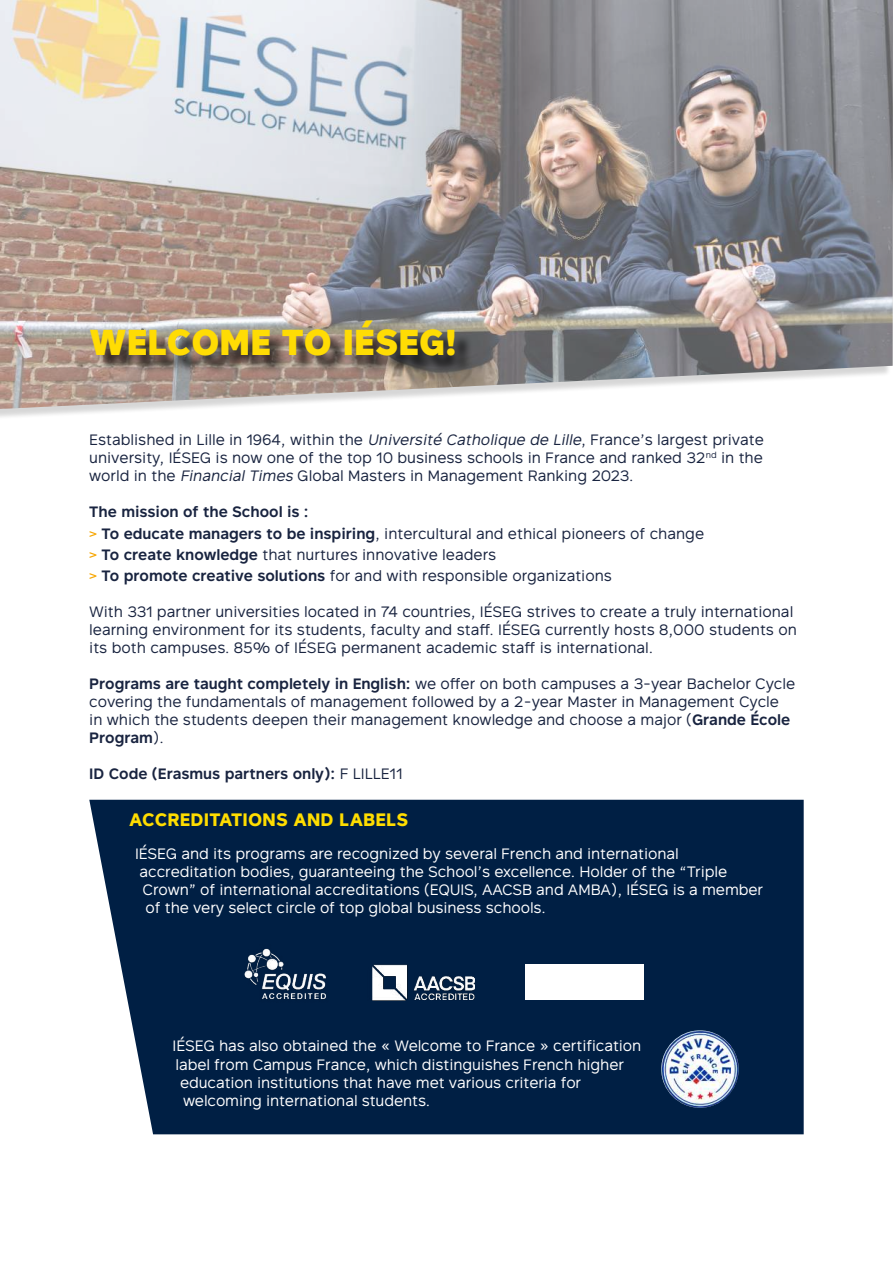
<style>
.page{position:relative;width:893px;height:1263px;background:#fff}
.page>*{position:absolute;margin:0;border:0;box-sizing:border-box;transform-origin:0 0}
.t1{font:900 36px "Rutan";letter-spacing:.01em;color:#ffdc04}
.t2{font:700 18px "Rutan";letter-spacing:.01em;color:#fd0}
.t3{font:15px/18px "Rutan";color:#192440}
.t4{font:15px "Rutan";letter-spacing:-.005em;color:#fff}
.t5{font:600 15px/22.5px "Rutan";color:#192440}
.s1{font-style:italic}
.s2{font-weight:400;color:#f7a600}
.s3{font-weight:400}
.s4{color:#f7a600}
.s5{font-weight:600}
</style>
<div class="page">
<svg style="left:89px;top:800px;width:715px;height:334px;background:#133052"></svg>
<img style="left:661px;top:1030px;width:78px;height:78px;border-radius:39px">
<img style="left:361px;top:962px;width:114px;height:39px">
<img style="left:525px;top:965px;width:118px;height:34px">
<img style="left:244px;top:940px;width:85px;height:63px">
<div style="left:0;top:2px;width:892px;height:418px;background:#000;opacity:.25"></div>
<img style="left:0;top:0;width:893px;height:409px">
<div style="left:94px;top:323px;width:379px;height:51px;background:#000;opacity:.75"></div>
<h1 class="t1" style="left:89px;top:312px;width:369px">WELCOME TO IÉSEG!</h1>
<p class="t3" style="left:89px;top:429px;width:676px;text-align:justify">Established in Lille in 1964, within the <span class="s1">Université Catholique de Lille</span>, France’s largest private university, IÉSEG is now one of the top 10 business schools in France and ranked 32<sup>nd</sup> in the world in the <span class="s1">FinancialTimes</span> Global Masters in Management Ranking 2023.</p>
<p class="t5" style="left:89px;top:499px;width:616px">The mission of the School is :<br><span class="s2">&gt;</span> To educate managers to be inspiring<span class="s3">, intercultural and ethical pioneers of change</span></p>
<p class="t3" style="left:89px;top:543px;width:524px;line-height:21px"><span class="s4">&gt;</span> <span class="s5">To create knowledge</span> that nurtures innovative leaders<br><span class="s4">&gt;</span> <span class="s5">To promote creative solutions</span> for and with responsible organizations</p>
<p class="t3" style="left:89px;top:602px;width:709px">With 331 partner universities located in 74 countries, IÉSEG strives to create a truly international learning environment for its students, faculty and staff. IÉSEG currently hosts 8,000 students on its both campuses. 85% of IÉSEG permanent academic staff is international.</p>
<p class="t3" style="left:89px;top:674px;width:707px"><span class="s5">Programs are taught completely in English:</span> we offer on both campuses a 3-year Bachelor Cycle covering the fundamentals of management followed by a 2-year Master in Management Cycle in which the students deepen their management knowledge and choose a major (<span class="s5">Grande École Program</span>).</p>
<p class="t5" style="left:89px;top:762px;width:315px">ID Code (Erasmus partners only): <span class="s3">F LILLE11</span></p>
<p class="t2" style="left:129px;top:805px;width:281px">ACCREDITATIONS AND LABELS</p>
<p class="t4" style="left:135px;top:842px;width:545px">IÉSEG and its programs are recognized by several French and international</p>
<p class="t4" style="left:140px;top:860px;width:589px">accreditation bodies, guaranteeing the School’s excellence. Holder of the “Triple</p>
<p class="t4" style="left:143px;top:878px;width:622px">Crown” of international accreditations (EQUIS, AACSB and AMBA), IÉSEG is a member</p>
<p class="t4" style="left:146px;top:896px;width:402px">of the very select circle of top global business schools.</p>
<p class="t4" style="left:173px;top:1034px;width:470px">IÉSEG has also obtained the « Welcome to France » certification</p>
<p class="t4" style="left:176px;top:1052px;width:450px">label from Campus France, which distinguishes French higher</p>
<p class="t4" style="left:180px;top:1070px;width:403px">education institutions that have met various criteria for</p>
<p class="t4" style="left:183px;top:1088px;width:249px">welcoming international students.</p>
</div>
